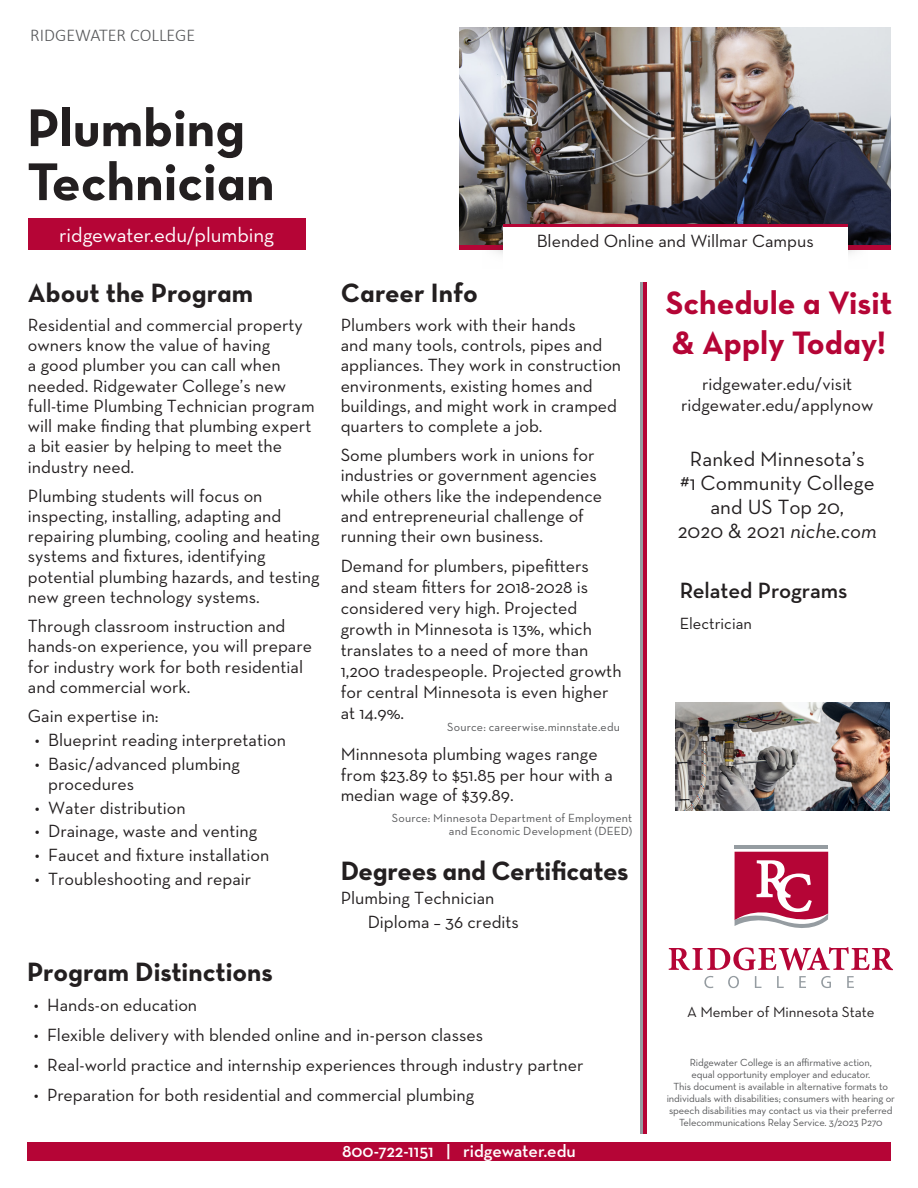
<style>
.page{position:relative;width:918px;height:1188px;background:#fff}
.page>*{position:absolute;margin:0;border:0;box-sizing:border-box;transform-origin:0 0}
.t1{font:54px "Neutra Text Bold Alt";color:#231f20}
.t2{font:33px/39.6px "Neutra Text Bold Alt";color:#b50536}
.t3{font:27px "Neutra Text Bold Alt";color:#231f20}
.t4{font:600 22.5px "Neutra Text";letter-spacing:-.005em;color:#231f20}
.t5{font:21px/24px "Neutra Text";color:#231f20;text-align:center}
.t6{font:21px "Neutra Text";letter-spacing:-.005em;color:#fff}
.Indented_credential{font:18px/20.2px "Neutra Text";color:#231f20}
.t7{font:600 18px "Neutra Text";color:#fff}
.t8{font:300 18px "Calibri";color:#57585a}
.t9{font:16.5px "Neutra Text";color:#231f20}
.t10{font:15px "Neutra Text";color:#231f20}
.t11{font:12px/13.5px "Neutra Text";letter-spacing:.015em;color:#57585a;text-align:right}
.t12{font:10.5px/12px "Neutra Text";letter-spacing:-.01em;color:#57585a;text-align:center}
.s1{font-style:italic}
</style>
<div class="page">
<img style="left:459px;top:27px;width:432px;height:218px">
<div style="left:459px;top:245px;width:432px;height:5px;background:#b50536"></div>
<div style="left:480px;top:190px;width:391px;height:253px;background:#231f20;opacity:.21"></div>
<div style="left:503px;top:226px;width:345px;height:208px;background:#fff"></div>
<div style="left:815px;top:250px;width:65px;height:26px;background:#fff"></div>
<div style="left:459px;top:276px;width:421px;height:177px;background:#fff"></div>
<div style="left:470px;top:250px;width:65px;height:26px;background:#fff"></div>
<hr style="left:503px;top:224px;width:345px;height:3px;background:#b50536">
<div style="left:28px;top:219px;width:278px;height:31px;background:#b50536"></div>
<div style="left:27px;top:1143px;width:864px;height:18px;background:#b50536"></div>
<hr style="left:735px;top:845px;width:93px;height:3px;background:#959ca1">
<svg style="left:735px;top:852px;width:93px;height:76px"></svg>
<svg style="left:704px;top:976px;width:9px;height:12px"></svg>
<svg style="left:728px;top:976px;width:11px;height:12px"></svg>
<svg style="left:755px;top:976px;width:6px;height:12px"></svg>
<svg style="left:777px;top:976px;width:7px;height:12px"></svg>
<svg style="left:799px;top:976px;width:7px;height:12px"></svg>
<svg style="left:821px;top:976px;width:10px;height:12px"></svg>
<svg style="left:847px;top:976px;width:7px;height:12px"></svg>
<svg style="left:669px;top:947px;width:224px;height:23px"></svg>
<hr style="left:641px;top:283px;width:3px;height:851px;background:#959ca1">
<hr style="left:644px;top:283px;width:3px;height:851px;background:#b50536">
<img style="left:675px;top:702px;width:215px;height:108px">
<p class="t8" style="left:30px;top:23px;width:166px">RIDGEWATER COLLEGE</p>
<p class="t1" style="left:27px;top:94px;width:220px">Plumbing</p>
<p class="t1" style="left:27px;top:148px;width:249px">Technician</p>
<p class="t6" style="left:59px;top:222px;width:216px">ridgewater.edu/plumbing</p>
<p class="t3" style="left:28px;top:276px;width:227px">About the Program</p>
<p class="Indented_credential" style="left:28px;top:314px;width:288px">Residential and commercial property owners know the value of having<br>a good plumber you can call when needed. Ridgewater College’s new full-time Plumbing Technician program will make finding that plumbing expert a bit easier by helping to meet the industry need.</p>
<p class="Indented_credential" style="left:28px;top:485px;width:293px">Plumbing students will focus on inspecting, installing, adapting and repairing plumbing, cooling and heating systems and fixtures, identifying potential plumbing hazards, and testing new green technology systems.</p>
<p class="Indented_credential" style="left:28px;top:616px;width:286px">Through classroom instruction and hands-on experience, you will prepare for industry work for both residential and commercial work.</p>
<p class="Indented_credential" style="left:28px;top:705px;width:132px">Gain expertise in:</p>
<p class="Indented_credential" style="left:35px;top:729px;width:253px">• Blueprint reading interpretation</p>
<p class="Indented_credential" style="left:48px;top:753px;width:193px;text-indent:-13px">• Basic/advanced plumbing procedures</p>
<p class="Indented_credential" style="left:35px;top:797px;width:153px">• Water distribution</p>
<p class="Indented_credential" style="left:35px;top:821px;width:224px">• Drainage, waste and venting</p>
<p class="Indented_credential" style="left:35px;top:845px;width:236px">• Faucet and fixture installation</p>
<p class="Indented_credential" style="left:35px;top:868px;width:218px">• Troubleshooting and repair</p>
<p class="Indented_credential" style="left:537px;top:231px;width:279px">Blended Online and Willmar Campus</p>
<p class="t3" style="left:341px;top:276px;width:139px">Career Info</p>
<p class="Indented_credential" style="left:341px;top:314px;width:282px">Plumbers work with their hands<br>and many tools, controls, pipes and appliances. They work in construction environments, existing homes and buildings, and might work in cramped quarters to complete a job.</p>
<p class="Indented_credential" style="left:341px;top:445px;width:263px">Some plumbers work in unions for industries or government agencies while others like the independence and entrepreneurial challenge of running their own business.</p>
<p class="Indented_credential" style="left:341px;top:555px;width:282px;line-height:21px">Demand for plumbers, pipefitters<br>and steam fitters for 2018-2028 is considered very high. Projected growth in Minnesota is 13%, which translates to a need of more than<br>1,200 tradespeople. Projected growth for central Minnesota is even higher at 14.9%.</p>
<p class="t11" style="left:447px;top:720px;width:174px">Source: careerwise.minnstate.edu</p>
<p class="Indented_credential" style="left:341px;top:744px;width:274px">Minnnesota plumbing wages range from $23.89 to $51.85 per hour with a median wage of $39.89.</p>
<p class="t11" style="left:392px;top:811px;width:242px">Source: Minnesota Department of Employment and Economic Development (DEED)</p>
<p class="t3" style="left:341px;top:854px;width:289px">Degrees and Certificates</p>
<p class="Indented_credential" style="left:341px;top:888px;width:155px">Plumbing Technician</p>
<p class="Indented_credential" style="left:368px;top:912px;width:153px">Diploma – 36 credits</p>
<p class="t2" style="left:666px;top:283px;width:228px">Schedule a Visit &amp; Apply Today!</p>
<p class="Indented_credential" style="left:702px;top:373px;width:152px">ridgewater.edu/visit</p>
<p class="Indented_credential" style="left:681px;top:394px;width:194px">ridgewater.edu/applynow</p>
<p class="t5" style="left:680px;top:447px;width:196px">Ranked Minnesota’s #1 Community College and US Top 20,</p>
<p class="t5" style="left:678px;top:519px;width:201px">2020 &amp; 2021 <span class="s1">niche.com</span></p>
<p class="t4" style="left:680px;top:576px;width:169px">Related Programs</p>
<p class="t9" style="left:680px;top:613px;width:74px">Electrician</p>
<p class="t3" style="left:27px;top:955px;width:247px">Program Distinctions</p>
<p class="Indented_credential" style="left:34px;top:994px;width:165px">• Hands-on education</p>
<p class="Indented_credential" style="left:34px;top:1024px;width:451px">• Flexible delivery with blended online and in-person classes</p>
<p class="Indented_credential" style="left:34px;top:1054px;width:551px">• Real-world practice and internship experiences through industry partner</p>
<p class="Indented_credential" style="left:34px;top:1084px;width:442px">• Preparation for both residential and commercial plumbing</p>
<p class="t7" style="left:342px;top:1139px;width:235px">800-722-1151 | ridgewater.edu</p>
<p class="t10" style="left:687px;top:1003px;width:189px">A Member of Minnesota State</p>
<p class="t12" style="left:690px;top:1057px;width:184px">Ridgewater College is an affirmative action,</p>
<p class="t12" style="left:691px;top:1069px;width:181px">equal opportunity employer and educator.</p>
<p class="t12" style="left:667px;top:1081px;width:230px">This document is available in alternative formats to individuals with disabilities; consumers with hearing or speech disabilities may contact us via their preferred</p>
<p class="t12" style="left:679px;top:1117px;width:205px">Telecommunications Relay Service. 3/2023 P270</p>
</div>
